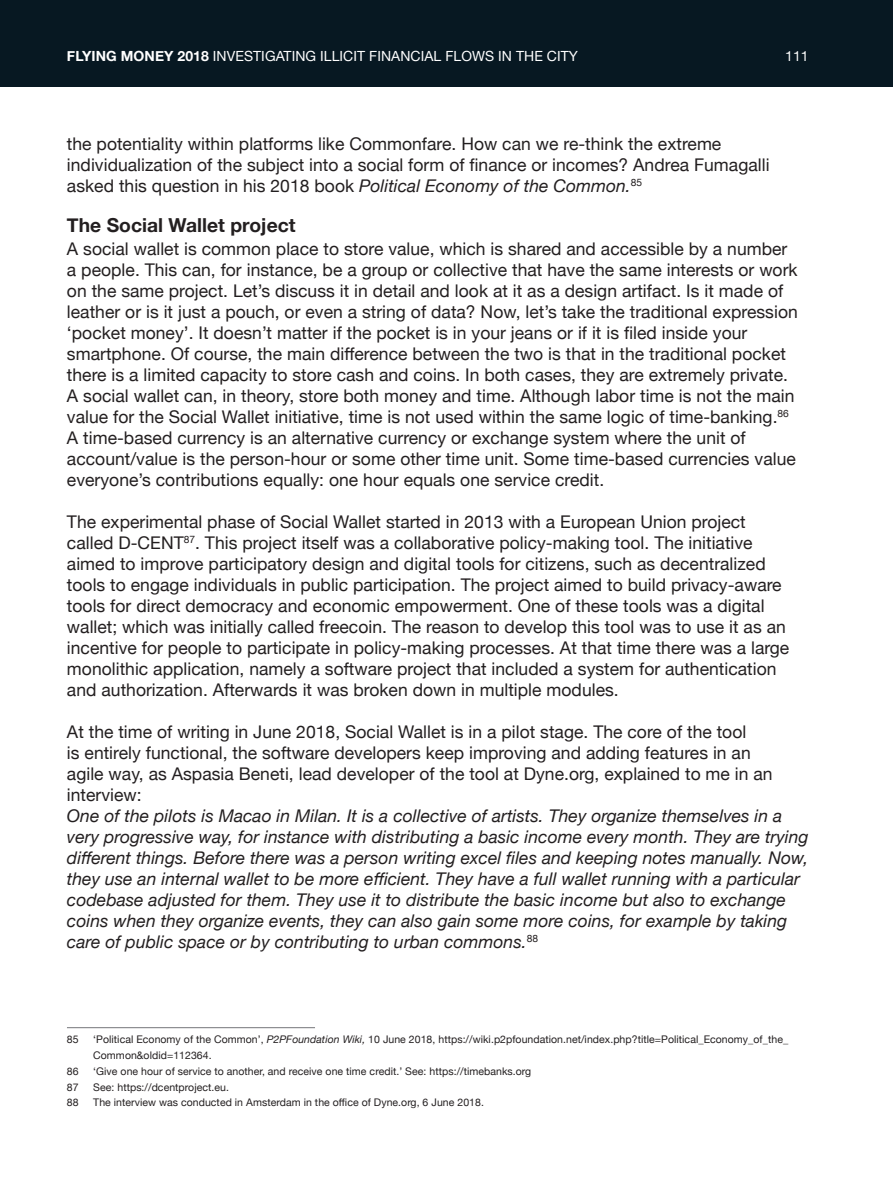
<style>
.page{position:relative;width:893px;height:1191px;background:#fff}
.page>*{position:absolute;margin:0;border:0;box-sizing:border-box;transform-origin:0 0}
.Tussenkop_1{font:700 19.25px "Helvetica Neue";color:#231f20}
.Bodytekst{font:17.5px/21px "Helvetica Neue";color:#231f20}
.Bodytekst-2{font:italic 17.5px/21px "Helvetica Neue";color:#231f20}
.t1{font:14px "Helvetica Neue";letter-spacing:.005em;color:#fff}
.Voetnoot{font:10.5px/15.8px "Helvetica Neue";letter-spacing:.005em;color:#231f20}
.s1{font-weight:700}
.s2{font-style:italic}
</style>
<div class="page">
<hr style="left:67px;top:1027px;width:248px;height:1px;background:#757679">
<div style="left:0;top:0;width:893px;height:87px;background:#071822"></div>
<p class="t1" style="left:67px;top:46px;width:512px"><span class="s1">FLYING MONEY 2018</span> INVESTIGATING ILLICIT FINANCIAL FLOWS IN THE CITY</p>
<p class="t1" style="left:785px;top:46px;width:25px">111</p>
<p class="Bodytekst" style="left:67px;top:134px;width:704px">the potentiality within platforms like Commonfare. How can we re-think the extreme individualization of the subject into a social form of finance or incomes? Andrea Fumagalli asked this question in his 2018 book <span class="s2">Political Economy of the Common.</span><sup>85</sup></p>
<p class="Tussenkop_1" style="left:67px;top:210px;width:230px">The Social Wallet project</p>
<p class="Bodytekst" style="left:67px;top:239px;width:732px">A social wallet is common place to store value, which is shared and accessible by a number a people. This can, for instance, be a group or collective that have the same interests or work on the same project. Let’s discuss it in detail and look at it as a design artifact. Is it made of leather or is it just a pouch, or even a string of data? Now, let’s take the traditional expression ‘pocket money’. It doesn’t matter if the pocket is in your jeans or if it is filed inside your smartphone. Of course, the main difference between the two is that in the traditional pocket there is a limited capacity to store cash and coins. In both cases, they are extremely private.<br>A social wallet can, in theory, store both money and time. Although labor time is not the main value for the Social Wallet initiative, time is not used within the same logic of time-banking.<sup>86<br></sup>A time-based currency is an alternative currency or exchange system where the unit of account/value is the person-hour or some other time unit. Some time-based currencies value everyone’s contributions equally: one hour equals one service credit.</p>
<p class="Bodytekst" style="left:67px;top:512px;width:724px">The experimental phase of Social Wallet started in 2013 with a European Union project called D-CENT<sup>87</sup>. This project itself was a collaborative policy-making tool. The initiative aimed to improve participatory design and digital tools for citizens, such as decentralized tools to engage individuals in public participation. The project aimed to build privacy-aware tools for direct democracy and economic empowerment. One of these tools was a digital wallet; which was initially called freecoin. The reason to develop this tool was to use it as an incentive for people to participate in policy-making processes. At that time there was a large monolithic application, namely a software project that included a system for authentication and authorization. Afterwards it was broken down in multiple modules.</p>
<p class="Bodytekst" style="left:67px;top:722px;width:707px">At the time of writing in June 2018, Social Wallet is in a pilot stage. The core of the tool<br>is entirely functional, the software developers keep improving and adding features in an agile way, as Aspasia Beneti, lead developer of the tool at Dyne.org, explained to me in an interview:</p>
<p class="Bodytekst-2" style="left:67px;top:806px;width:743px">One of the pilots is Macao in Milan. It is a collective of artists. They organize themselves in a very progressive way, for instance with distributing a basic income every month. They are trying different things. Before there was a person writing excel files and keeping notes manually. Now, they use an internal wallet to be more efficient. They have a full wallet running with a particular codebase adjusted for them. They use it to distribute the basic income but also to exchange coins when they organize events, they can also gain some more coins, for example by taking care of public space or by contributing to urban commons.<sup>88</sup></p>
<p class="Voetnoot" style="left:67px;top:1032px;width:13px">85</p>
<p class="Voetnoot" style="left:93px;top:1032px;width:696px">‘Political Economy of the Common’, <span class="s2">P2PFoundation Wiki,</span> 10 June 2018, https://wiki.p2pfoundation.net/index.php?title=Political_Economy_of_the_<br>Common&amp;oldid=112364.</p>
<p class="Voetnoot" style="left:67px;top:1064px;width:13px">86</p>
<p class="Voetnoot" style="left:93px;top:1064px;width:439px">‘Give one hour of service to another, and receive one time credit.’ See: https://timebanks.org</p>
<p class="Voetnoot" style="left:67px;top:1079px;width:13px">87</p>
<p class="Voetnoot" style="left:93px;top:1079px;width:137px">See: https://dcentproject.eu.</p>
<p class="Voetnoot" style="left:67px;top:1095px;width:13px">88</p>
<p class="Voetnoot" style="left:93px;top:1095px;width:392px">The interview was conducted in Amsterdam in the office of Dyne.org, 6 June 2018.</p>
</div>
